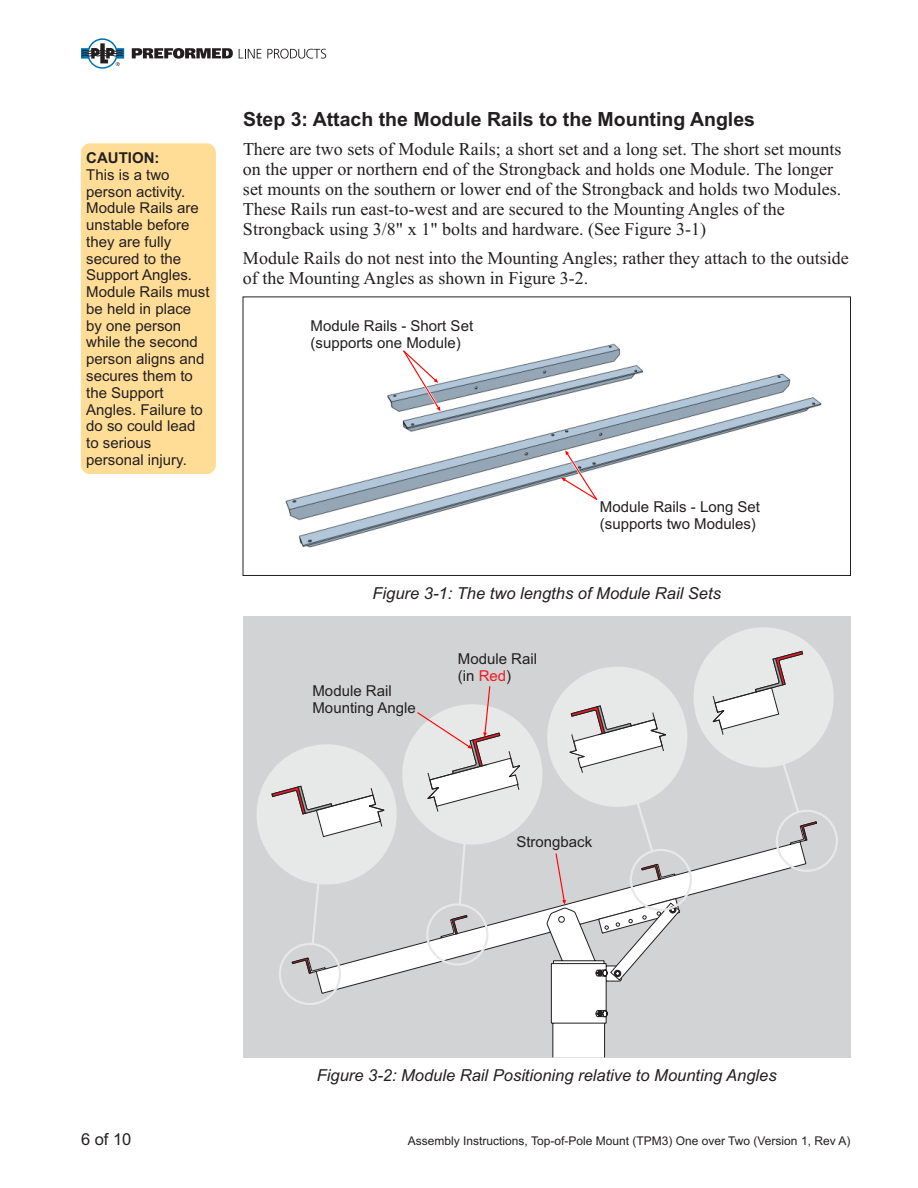
<style>
.page{position:relative;width:918px;height:1188px;background:#fff}
.page>*{position:absolute;margin:0;border:0;box-sizing:border-box;transform-origin:0 0}
.t1{font:700 19.5px "Arial";color:#231f20}
.t2{font:18px/20px "Times New Roman";color:#231f20}
.t3{font:italic 16.5px "Arial";color:#231f20}
.t4{font:16.5px "Arial";color:#231f20}
.t5{font:15px/16.8px "Arial";color:#231f20}
.t6{font:700 15px "Arial";color:#231f20}
.t7{font:12px "Arial";color:#231f20}
.s1{color:#ed1c24}
</style>
<div class="page">
<div style="left:243px;top:616px;width:608px;height:441px;background:#d1d3d4"></div>
<svg style="left:291px;top:821px;width:526px;height:237px"></svg>
<svg style="left:291px;top:957px;width:21px;height:17px"></svg>
<svg style="left:641px;top:864px;width:20px;height:17px"></svg>
<svg style="left:801px;top:821px;width:16px;height:20px"></svg>
<svg style="left:598px;top:898px;width:83px;height:83px"></svg>
<div style="left:694px;top:627px;width:140px;height:141px;background:#e7e8e8;border-radius:50%"></div>
<div style="left:547px;top:667px;width:140px;height:140px;background:#e7e8e8;border-radius:50%"></div>
<div style="left:402px;top:704px;width:140px;height:140px;background:#e7e8e8;border-radius:50%"></div>
<div style="left:257px;top:744px;width:140px;height:141px;background:#e7e8e8;border-radius:50%"></div>
<svg style="left:712px;top:651px;width:91px;height:84px"></svg>
<svg style="left:569px;top:705px;width:97px;height:68px"></svg>
<svg style="left:417px;top:686px;width:105px;height:126px"></svg>
<svg style="left:271px;top:785px;width:114px;height:53px"></svg>
<div style="left:279px;top:943px;width:62px;height:62px;border:2px solid #e7e8e8;border-radius:50%"></div>
<div style="left:426px;top:903px;width:62px;height:63px;border:2px solid #e7e8e8;border-radius:50%"></div>
<div style="left:630px;top:849px;width:62px;height:62px;border:2px solid #e7e8e8;border-radius:50%"></div>
<div style="left:776px;top:810px;width:62px;height:62px;border:2px solid #e7e8e8;border-radius:50%"></div>
<svg style="left:310px;top:883px;width:11px;height:64px"></svg>
<svg style="left:451px;top:841px;width:17px;height:94px"></svg>
<svg style="left:633px;top:800px;width:22px;height:54px"></svg>
<svg style="left:780px;top:757px;width:21px;height:58px"></svg>
<img style="left:285px;top:343px;width:537px;height:205px">
<svg style="left:403px;top:350px;width:37px;height:61px"></svg>
<svg style="left:561px;top:450px;width:37px;height:50px"></svg>
<div style="left:243px;top:297px;width:608px;height:279px;border:1px solid #231f20"></div>
<div style="left:81px;top:143px;width:135px;height:331px;background:#ffdd97;border-radius:9px"></div>
<svg style="left:81px;top:38px;width:43px;height:31px"></svg>
<svg style="left:132px;top:48px;width:101px;height:11px"></svg>
<svg style="left:239px;top:49px;width:87px;height:10px"></svg>
<p class="t6" style="left:86px;top:152px;width:75px">CAUTION:</p>
<p class="t5" style="left:86px;top:168px;width:125px">This is a two person activity.<br>Module Rails are unstable before they are fully secured to the<br>Support Angles.<br>Module Rails must be held in place by one person while the second person aligns and secures them to the Support<br>Angles. Failure to do so could lead to serious personal injury.</p>
<p class="t1" style="left:243px;top:111px;width:514px">Step 3: Attach the Module Rails to the Mounting Angles</p>
<p class="t2" style="left:243px;top:141px;width:600px">There are two sets of Module Rails; a short set and a long set. The short set mounts on the upper or northern end of the Strongback and holds one Module. The longer set mounts on the southern or lower end of the Strongback and holds two Modules.<br>These Rails run east-to-west and are secured to the Mounting Angles of the Strongback using 3/8" x 1" bolts and hardware. (See Figure 3-1)</p>
<p class="t2" style="left:243px;top:249px;width:607px">Module Rails do not nest into the Mounting Angles; rather they attach to the outside of the Mounting Angles as shown in Figure 3-2.</p>
<p class="t5" style="left:311px;top:319px;width:164px">Module Rails - Short Set (supports one Module)</p>
<p class="t5" style="left:600px;top:500px;width:162px">Module Rails - Long Set (supports two Modules)</p>
<p class="t3" style="left:372px;top:587px;width:350px">Figure 3-1: The two lengths of Module Rail Sets</p>
<p class="t5" style="left:313px;top:684px;width:105px">Module Rail<br>Mounting Angle</p>
<p class="t5" style="left:458px;top:652px;width:81px">Module Rail (in <span class="s1">Red</span>)</p>
<p class="t5" style="left:516px;top:834px;width:77px">Strongback</p>
<p class="t3" style="left:317px;top:1069px;width:461px">Figure 3-2: Module Rail Positioning relative to Mounting Angles</p>
<p class="t4" style="left:81px;top:1133px;width:52px">6 of 10</p>
<p class="t7" style="left:408px;top:1136px;width:444px">Assembly Instructions, Top-of-Pole Mount (TPM3) One over Two (Version 1, Rev A)</p>
</div>
